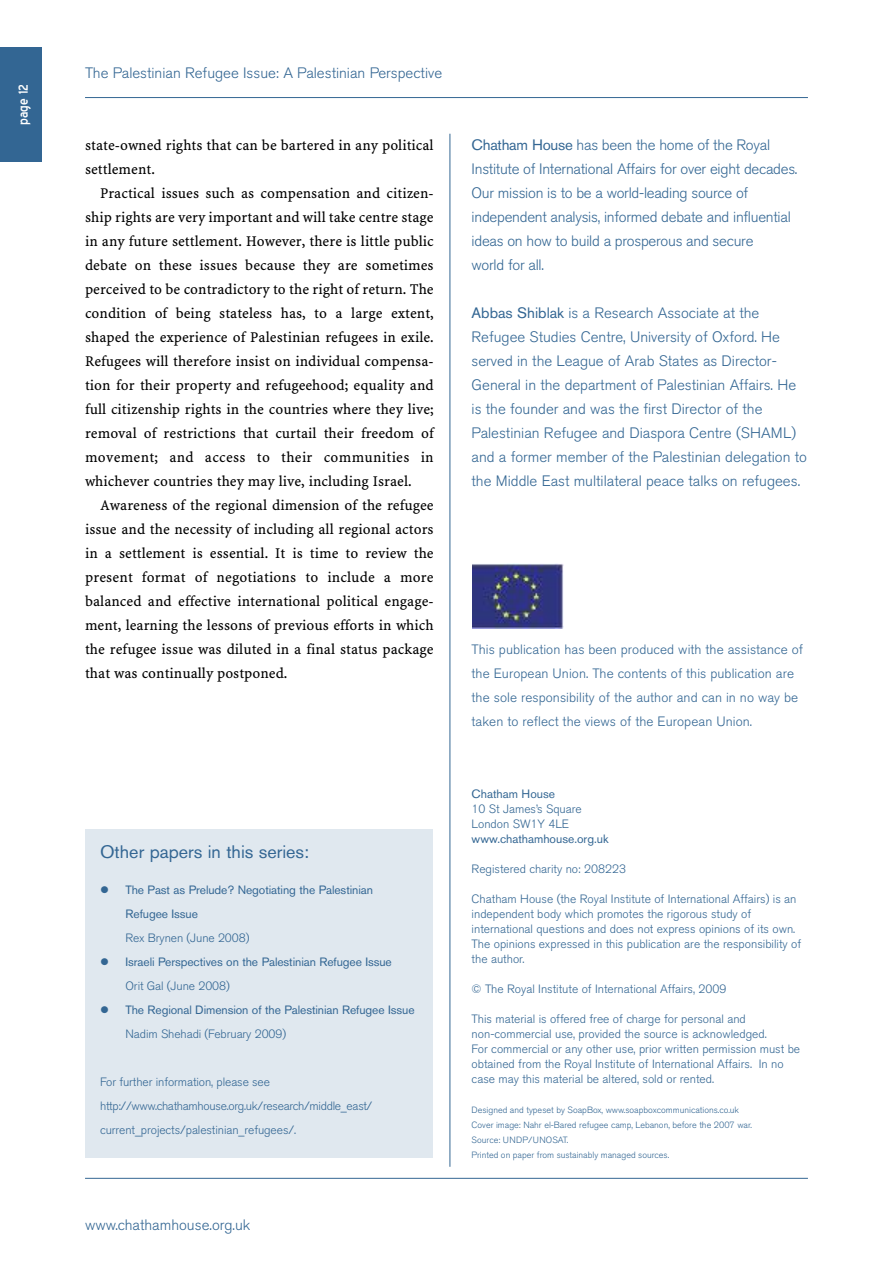
<style>
.page{position:relative;width:893px;height:1263px;background:#fff}
.page>*{position:absolute;margin:0;border:0;box-sizing:border-box;transform-origin:0 0}
.t1{font:18px "Akzidenz Grotesk BE";color:#336693}
.t2{font:16.5px "Blue Highway";color:#fff}
.t3{font:15px/24px "Minion Web Pro";color:#000;text-align:justify}
.t4{font:300 15px/24px "Akzidenz Grotesk BE";color:#336693}
.t5{font:300 13.5px/24px "Akzidenz Grotesk BE";letter-spacing:.005em;color:#336693}
.t6{font:300 12px/15px "Akzidenz Grotesk BE";color:#336693}
.t7{font:12px/24px "Akzidenz Grotesk BE";letter-spacing:-.005em;color:#336693}
.t8{font:300 9px/15px "Akzidenz Grotesk BE";color:#336693}
.s1{font-weight:400}
</style>
<div class="page">
<hr style="left:85px;top:1178px;width:723px;height:1px;background:#336693">
<hr style="left:85px;top:97px;width:723px;height:1px;background:#336693">
<div style="left:0;top:47px;width:42px;height:115px;background:#336693"></div>
<hr style="left:450px;top:134px;width:1px;height:1033px;background:#336693">
<img style="left:472px;top:563px;width:92px;height:65px">
<div style="left:85px;top:829px;width:348px;height:329px;background:#e0e8ef"></div>
<p class="t2" style="left:16px;top:125px;width:42px;rotate:-90deg">page 12</p>
<p class="t4" style="left:85px;top:62px;width:359px">The Palestinian Refugee Issue: A Palestinian Perspective</p>
<p class="t3" style="left:85px;top:133px;width:350px">state-owned rights that can be bartered in any political settlement.</p>
<p class="t3" style="left:85px;top:181px;width:350px;text-indent:15px">Practical issues such as compensation and citizen&shy;ship rights are very important and will take centre stage in any future settlement. However, there is little public debate on these issues because they are sometimes perceived to be contradictory to the right of return. The condition of being stateless has, to a large extent, shaped the experience of Palestinian refugees in exile.<br>Refugees will therefore insist on individual compensa&shy;tion for their property and refugeehood; equality and full citizenship rights in the countries where they live; removal of restrictions that curtail their freedom of movement; and access to their communities in whichever countries they may live, including Israel.</p>
<p class="t3" style="left:85px;top:493px;width:350px;text-indent:15px">Awareness of the regional dimension of the refugee issue and the necessity of including all regional actors in a settlement is essential. It is time to review the present format of negotiations to include a more balanced and effective international political engage&shy;ment, learning the lessons of previous efforts in which the refugee issue was diluted in a final status package that was continually postponed.</p>
<p class="t1" style="left:100px;top:845px;width:210px">Other papers in this series:</p>
<p class="t7" style="left:126px;top:879px;width:249px">The Past as Prelude? Negotiating the Palestinian<br>Refugee Issue</p>
<p class="t6" style="left:126px;top:931px;width:125px">Rex Brynen (June 2008)</p>
<p class="t7" style="left:126px;top:951px;width:268px">Israeli Perspectives on the Palestinian Refugee Issue</p>
<p class="t6" style="left:126px;top:979px;width:106px">Orit Gal (June 2008)</p>
<p class="t7" style="left:126px;top:999px;width:291px">The Regional Dimension of the Palestinian Refugee Issue</p>
<p class="t6" style="left:126px;top:1027px;width:162px">Nadim Shehadi (February 2009)</p>
<p class="t6" style="left:100px;top:1071px;width:274px;line-height:24px">For further information, please see http://www.chathamhouse.org.uk/research/middle_east/ current_projects/palestinian_refugees/.</p>
<p class="t4" style="left:85px;top:1214px;width:167px">www.chathamhouse.org.uk</p>
<p class="t4" style="left:472px;top:134px;width:327px"><span class="s1">Chatham House</span> has been the home of the Royal Institute of International Affairs for over eight decades.<br>Our mission is to be a world-leading source of independent analysis, informed debate and influential ideas on how to build a prosperous and secure<br>world for all.</p>
<p class="t4" style="left:472px;top:302px;width:337px"><span class="s1">Abbas Shiblak</span> is a Research Associate at the Refugee Studies Centre, University of Oxford. He served in the League of Arab States as Director-General in the department of Palestinian Affairs. He is the founder and was the first Director of the Palestinian Refugee and Diaspora Centre (SHAML) and a former member of the Palestinian delegation to the Middle East multilateral peace talks on refugees.</p>
<p class="t5" style="left:472px;top:638px;width:333px">This publication has been produced with the assistance of the European Union. The contents of this publication are the sole responsibility of the author and can in no way be taken to reflect the views of the European Union.</p>
<p class="t7" style="left:472px;top:783px;width:85px">Chatham House</p>
<p class="t6" style="left:472px;top:802px;width:112px">10 St James’s Square<br>London SW1Y 4LE</p>
<p class="t7" style="left:472px;top:828px;width:139px">www.chathamhouse.org.uk</p>
<p class="t6" style="left:472px;top:862px;width:156px">Registered charity no: 208223</p>
<p class="t6" style="left:472px;top:892px;width:331px">Chatham House (the Royal Institute of International Affairs) is an independent body which promotes the rigorous study of international questions and does not express opinions of its own.<br>The opinions expressed in this publication are the responsibility of the author.</p>
<p class="t6" style="left:472px;top:982px;width:256px">© The Royal Institute of International Affairs, 2009</p>
<p class="t6" style="left:472px;top:1012px;width:330px">This material is offered free of charge for personal and non-commercial use, provided the source is acknowledged.<br>For commercial or any other use, prior written permission must be obtained from the Royal Institute of International Affairs. In no case may this material be altered, sold or rented.</p>
<p class="t8" style="left:472px;top:1103px;width:282px">Designed and typeset by SoapBox, www.soapboxcommunications.co.uk Cover image: Nahr el-Bared refugee camp, Lebanon, before the 2007 war.<br>Source: UNDP/UNOSAT.<br>Printed on paper from sustainably managed sources.</p>
</div>
